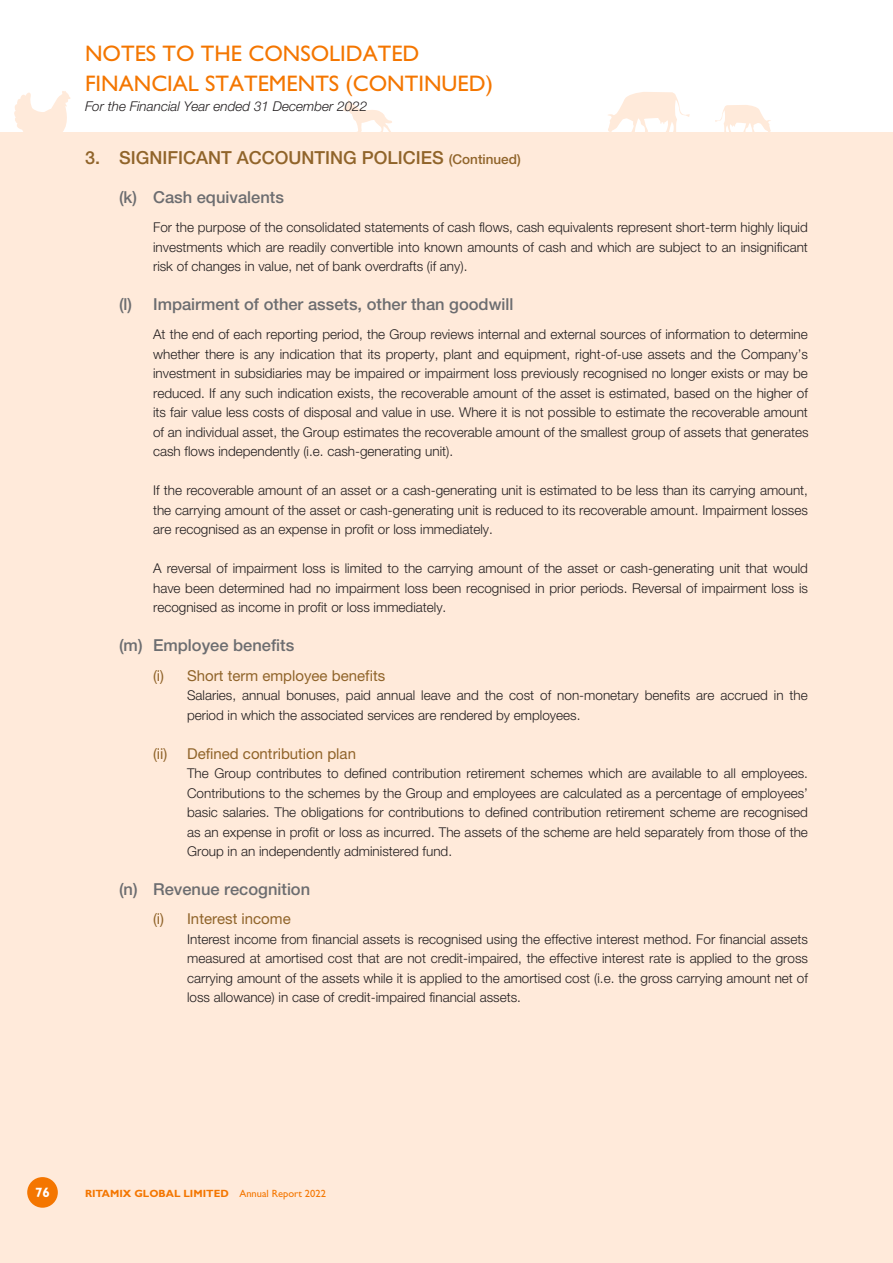
<style>
.page{position:relative;width:893px;height:1263px;background:#fff}
.page>*{position:absolute;margin:0;border:0;box-sizing:border-box;transform-origin:0 0}
.t1{font:22.5px/30px "Gill Sans Std";color:#f47600}
.t2{font:500 18px "Helvetica Neue LT Std";color:#90642a}
.t3{font:500 16.5px "Helvetica Neue LT Std";color:#6c6d70}
.t4{font:15px "Helvetica Neue LT Std";color:#90642a}
.t5{font:300 13.5px/19.5px "Helvetica Neue LT Std";color:#231f20;text-align:justify}
.t6{font:italic 300 13.5px "Helvetica Neue LT Std";color:#231f20}
.t7{font:700 13.5px "Gill Sans Std";color:#fff}
.t8{font:700 10.5px "Gill Sans Std";color:#f47600}
.s1{font-size:13.5px}
.s2{font-weight:400}
</style>
<div class="page">
<div style="left:0;top:132px;width:893px;height:1131px;background:#ffeada"></div>
<svg style="left:14px;top:91px;width:57px;height:41px"></svg>
<svg style="left:608px;top:92px;width:82px;height:40px"></svg>
<svg style="left:715px;top:105px;width:56px;height:27px"></svg>
<svg style="left:343px;top:100px;width:49px;height:32px"></svg>
<div style="left:27px;top:1177px;width:31px;height:31px;background:#f47600;border-radius:50%"></div>
<h1 class="t1" style="left:85px;top:39px;width:336px">NOTES TO THE CONSOLIDATED<br>FINANCIAL STATEMENTS (contin</h1>
<h1 class="t1" style="left:442px;top:69px;width:53px">ued)</h1>
<p class="t6" style="left:85px;top:98px;width:284px">For the Financial Year ended 31 December 2022</p>
<h2 class="t2" style="left:85px;top:147px;width:437px">3. SIGNIFICANT ACCOUNTING POLICIES <span class="s1">(Continued)</span></h2>
<p class="t3" style="left:119px;top:187px;width:166px">(k) Cash equivalents</p>
<p class="t5" style="left:153px;top:217px;width:656px">For the purpose of the consolidated statements of cash flows, cash equivalents represent short-term highly liquid investments which are readily convertible into known amounts of cash and which are subject to an insignificant risk of changes in value, net of bank overdrafts (if any).</p>
<p class="t3" style="left:119px;top:294px;width:396px">(l) Impairment of other assets, other than goodwill</p>
<p class="t5" style="left:153px;top:324px;width:657px">At the end of each reporting period, the Group reviews internal and external sources of information to determine whether there is any indication that its property, plant and equipment, right-of-use assets and the Company’s investment in subsidiaries may be impaired or impairment loss previously recognised no longer exists or may be reduced. If any such indication exists, the recoverable amount of the asset is estimated, based on the higher of its fair value less costs of disposal and value in use. Where it is not possible to estimate the recoverable amount of an individual asset, the Group estimates the recoverable amount of the smallest group of assets that generates cash flows independently (i.e. cash-generating unit).</p>
<p class="t5" style="left:153px;top:480px;width:656px">If the recoverable amount of an asset or a cash-generating unit is estimated to be less than its carrying amount, the carrying amount of the asset or cash-generating unit is reduced to its recoverable amount. Impairment losses are recognised as an expense in profit or loss immediately.</p>
<p class="t5" style="left:153px;top:558px;width:656px">A reversal of impairment loss is limited to the carrying amount of the asset or cash-generating unit that would have been determined had no impairment loss been recognised in prior periods. Reversal of impairment loss is recognised as income in profit or loss immediately.</p>
<p class="t3" style="left:119px;top:636px;width:177px">(m) Employee benefits</p>
<p class="t4" style="left:153px;top:666px;width:234px">(i) Short term employee benefits</p>
<p class="t5" style="left:187px;top:685px;width:622px">Salaries, annual bonuses, paid annual leave and the cost of non-monetary benefits are accrued in the period in which the associated services are rendered by employees.</p>
<p class="t4" style="left:153px;top:744px;width:204px">(ii) Defined contribution plan</p>
<p class="t5" style="left:187px;top:763px;width:622px">The Group contributes to defined contribution retirement schemes which are available to all employees.<br>Contributions to the schemes by the Group and employees are calculated as a percentage of employees’ basic salaries. The obligations for contributions to defined contribution retirement scheme are recognised as an expense in profit or loss as incurred. The assets of the scheme are held separately from those of the Group in an independently administered fund.</p>
<p class="t3" style="left:119px;top:879px;width:193px">(n) Revenue recognition</p>
<p class="t4" style="left:153px;top:910px;width:139px">(i) Interest income</p>
<p class="t5" style="left:187px;top:929px;width:622px">Interest income from financial assets is recognised using the effective interest method. For financial assets measured at amortised cost that are not credit-impaired, the effective interest rate is applied to the gross carrying amount of the assets while it is applied to the amortised cost (i.e. the gross carrying amount net of loss allowance) in case of credit-impaired financial assets.</p>
<p class="t7" style="left:35px;top:1184px;width:16px">76</p>
<p class="t8" style="left:85px;top:1187px;width:242px">RITAMIX GLOBAL LIMITED <span class="s2">Annual Report 2022</span></p>
</div>
